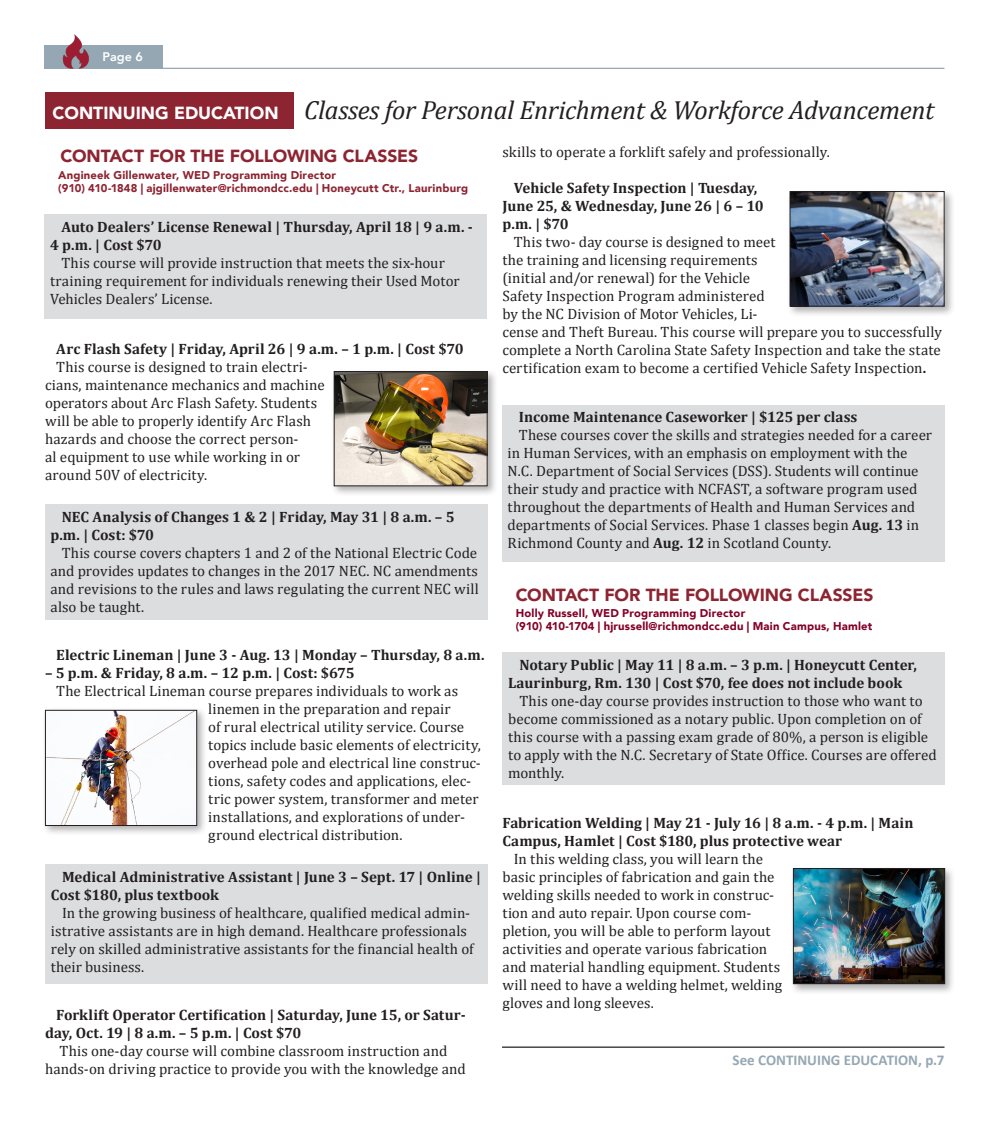
<style>
.page{position:relative;width:990px;height:1125px;background:#fff}
.page>*{position:absolute;margin:0;border:0;box-sizing:border-box;transform-origin:0 0}
.Headline_1{font:italic 26.25px "Cambria";letter-spacing:-.01em;color:#231f20}
.Photo_Cutline{font:900 17.5px "Avenir";letter-spacing:-.005em;color:#8d2431}
.t1{font:900 17.5px "Avenir";color:#fff}
.t2{font:15px/18px "Cambria";letter-spacing:.005em;color:#231f20}
.Photo_Cutline-2{font:700 15px/18px "Cambria";color:#231f20}
.Jump_To{font:700 15px "Calibri";color:#96a8b3}
.t3{font:800 12.5px "Avenir";color:#fff}
.Photo_Cutline-3{font:900 11.25px "Avenir";letter-spacing:.015em;color:#8d2431}
.Photo_Cutline-4{font:900 11.25px "Avenir";letter-spacing:.015em;color:#840128}
.s1{font-weight:700}
</style>
<div class="page">
<div style="left:44px;top:45px;width:119px;height:24px;background:#94a7b2"></div>
<img style="left:62px;top:34px;width:27px;height:35px">
<hr style="left:160px;top:68px;width:785px;height:1px;background:#94a7b2">
<div style="left:45px;top:93px;width:248px;height:36px;background:#8d2431"></div>
<div style="left:787px;top:188px;width:168px;height:129px;background:#231f20;opacity:.35"></div>
<img style="left:792px;top:193px;width:150px;height:111px">
<div style="left:790px;top:191px;width:154px;height:115px;border:1px solid #231f20"></div>
<div style="left:331px;top:368px;width:167px;height:129px;background:#231f20;opacity:.35"></div>
<img style="left:336px;top:373px;width:150px;height:111px">
<div style="left:334px;top:371px;width:154px;height:115px;border:1px solid #231f20"></div>
<div style="left:42px;top:707px;width:166px;height:130px;background:#231f20;opacity:.35"></div>
<img style="left:47px;top:712px;width:148px;height:112px">
<div style="left:45px;top:710px;width:152px;height:116px;border:1px solid #231f20"></div>
<hr style="left:502px;top:1047px;width:443px;height:1px;background:#231f20">
<div style="left:45px;top:505px;width:443px;height:115px;background:#dcdddf"></div>
<div style="left:45px;top:864px;width:443px;height:120px;background:#dcdddf"></div>
<div style="left:502px;top:405px;width:443px;height:157px;background:#dcdddf"></div>
<div style="left:44px;top:215px;width:444px;height:104px;background:#dcdddf"></div>
<div style="left:502px;top:652px;width:443px;height:133px;background:#dcdddf"></div>
<div style="left:790px;top:865px;width:166px;height:130px;background:#231f20;opacity:.35"></div>
<img style="left:795px;top:870px;width:148px;height:112px">
<div style="left:793px;top:868px;width:152px;height:116px;border:1px solid #231f20"></div>
<p class="t3" style="left:103px;top:47px;width:42px">Page 6</p>
<p class="t1" style="left:52px;top:97px;width:228px">CONTINUING EDUCATION</p>
<p class="Headline_1" style="left:304px;top:91px;width:632px">Classes for Personal Enrichment &amp; Workforce Advancement</p>
<p class="Photo_Cutline" style="left:61px;top:141px;width:359px">CONTACT FOR THE FOLLOWING CLASSES</p>
<p class="Photo_Cutline-3" style="left:58px;top:165px;width:279px">Angineek Gillenwater, WED Programming Director</p>
<p class="Photo_Cutline-3" style="left:58px;top:179px;width:411px">(910) 410-1848 | ajgillenwater@richmondcc.edu | Honeycutt Ctr., Laurinburg</p>
<p class="Photo_Cutline-2" style="left:50px;top:217px;width:424px;text-indent:11px">Auto Dealers’ License Renewal | Thursday, April 18 | 9 a.m. -<br>4 p.m. | Cost $70</p>
<p class="t2" style="left:50px;top:254px;width:411px;text-indent:11px">This course will provide instruction that meets the six-hour training requirement for individuals renewing their Used Motor<br>Vehicles Dealers’ License.</p>
<p class="Photo_Cutline-2" style="left:56px;top:340px;width:409px">Arc Flash Safety | Friday, April 26 | 9 a.m. – 1 p.m. | Cost $70</p>
<p class="t2" style="left:45px;top:358px;width:281px;text-indent:11px">This course is designed to train electri&shy;cians, maintenance mechanics and machine operators about Arc Flash Safety. Students will be able to properly identify Arc Flash hazards and choose the correct person-<br>al equipment to use while working in or around 50V of electricity.</p>
<p class="Photo_Cutline-2" style="left:50px;top:507px;width:406px;text-indent:11px">NEC Analysis of Changes 1 &amp; 2 | Friday, May 31 | 8 a.m. – 5 p.m. | Cost: $70</p>
<p class="t2" style="left:50px;top:544px;width:430px;text-align:justify;text-indent:11px">This course covers chapters 1 and 2 of the National Electric Code and provides updates to changes in the 2017 NEC. NC amendments and revisions to the rules and laws regulating the current NEC will also be taught.</p>
<p class="Photo_Cutline-2" style="left:56px;top:646px;width:430px">Electric Lineman | June 3 - Aug. 13 | Monday – Thursday, 8 a.m.</p>
<p class="Photo_Cutline-2" style="left:45px;top:664px;width:311px">– 5 p.m. &amp; Friday, 8 a.m. – 12 p.m. | Cost: $675</p>
<p class="t2" style="left:208px;top:682px;width:274px;text-indent:-152px">The Electrical Lineman course prepares individuals to work as linemen in the preparation and repair<br>of rural electrical utility service. Course topics include basic elements of electricity, overhead pole and electrical line construc&shy;tions, safety codes and applications, elec&shy;tric power system, transformer and meter installations, and explorations of under&shy;ground electrical distribution.</p>
<p class="Photo_Cutline-2" style="left:51px;top:867px;width:432px;text-indent:11px">Medical Administrative Assistant | June 3 – Sept. 17 | Online |<br>Cost $180, plus textbook</p>
<p class="t2" style="left:51px;top:904px;width:425px;text-indent:11px">In the growing business of healthcare, qualified medical admin&shy;istrative assistants are in high demand. Healthcare professionals rely on skilled administrative assistants for the financial health of their business.</p>
<p class="Photo_Cutline-2" style="left:45px;top:1006px;width:422px;text-indent:11px">Forklift Operator Certification | Saturday, June 15, or Satur&shy;day, Oct. 19 | 8 a.m. – 5 p.m. | Cost $70</p>
<p class="t2" style="left:45px;top:1042px;width:422px;text-align:center">This one-day course will combine classroom instruction and hands-on driving practice to provide you with the knowledge and</p>
<p class="t2" style="left:502px;top:142px;width:329px">skills to operate a forklift safely and professionally.</p>
<p class="Photo_Cutline-2" style="left:502px;top:178px;width:263px;text-indent:11px">Vehicle Safety Inspection | Tuesday,<br>June 25, &amp; Wednesday, June 26 | 6 – 10 p.m. | $70</p>
<p class="t2" style="left:502px;top:232px;width:441px;text-indent:11px">This two- day course is designed to meet<br>the training and licensing requirements<br>(initial and/or renewal) for the Vehicle<br>Safety Inspection Program administered<br>by the NC Division of Motor Vehicles, Li-<br>cense and Theft Bureau. This course will prepare you to successfully complete a North Carolina State Safety Inspection and take the state certification exam to become a certified Vehicle Safety Inspection<span class="s1">.</span></p>
<p class="Photo_Cutline-2" style="left:519px;top:408px;width:340px">Income Maintenance Caseworker | $125 per class</p>
<p class="t2" style="left:508px;top:426px;width:426px;text-indent:11px">These courses cover the skills and strategies needed for a career in Human Services, with an emphasis on employment with the N.C. Department of Social Services (DSS). Students will continue their study and practice with NCFAST, a software program used throughout the departments of Health and Human Services and departments of Social Services. Phase 1 classes begin <span class="s1">Aug. 13</span> in Richmond County and <span class="s1">Aug. 12</span> in Scotland County.</p>
<p class="Photo_Cutline" style="left:516px;top:579px;width:359px">CONTACT FOR THE FOLLOWING CLASSES</p>
<p class="Photo_Cutline-4" style="left:516px;top:603px;width:231px">Holly Russell, WED Programming Director</p>
<p class="Photo_Cutline-4" style="left:516px;top:617px;width:358px">(910) 410-1704 | hjrussell@richmondcc.edu | Main Campus, Hamlet</p>
<p class="Photo_Cutline-2" style="left:508px;top:655px;width:410px;text-indent:11px">Notary Public | May 11 | 8 a.m. – 3 p.m. | Honeycutt Center,<br>Laurinburg, Rm. 130 | Cost $70, fee does not include book</p>
<p class="t2" style="left:508px;top:692px;width:430px;text-indent:11px">This one-day course provides instruction to those who want to become commissioned as a notary public. Upon completion on of this course with a passing exam grade of 80%, a person is eligible to apply with the N.C. Secretary of State Office. Courses are offered monthly.</p>
<p class="Photo_Cutline-2" style="left:502px;top:814px;width:412px">Fabrication Welding | May 21 - July 16 | 8 a.m. - 4 p.m. | Main<br>Campus, Hamlet | Cost $180, plus protective wear</p>
<p class="t2" style="left:502px;top:850px;width:281px;text-indent:11px">In this welding class, you will learn the basic principles of fabrication and gain the welding skills needed to work in construc&shy;tion and auto repair. Upon course com&shy;pletion, you will be able to perform layout activities and operate various fabrication and material handling equipment. Students will need to have a welding helmet, welding gloves and long sleeves.</p>
<p class="Jump_To" style="left:733px;top:1050px;width:213px">See CONTINUING EDUCATION, p.7</p>
</div>
